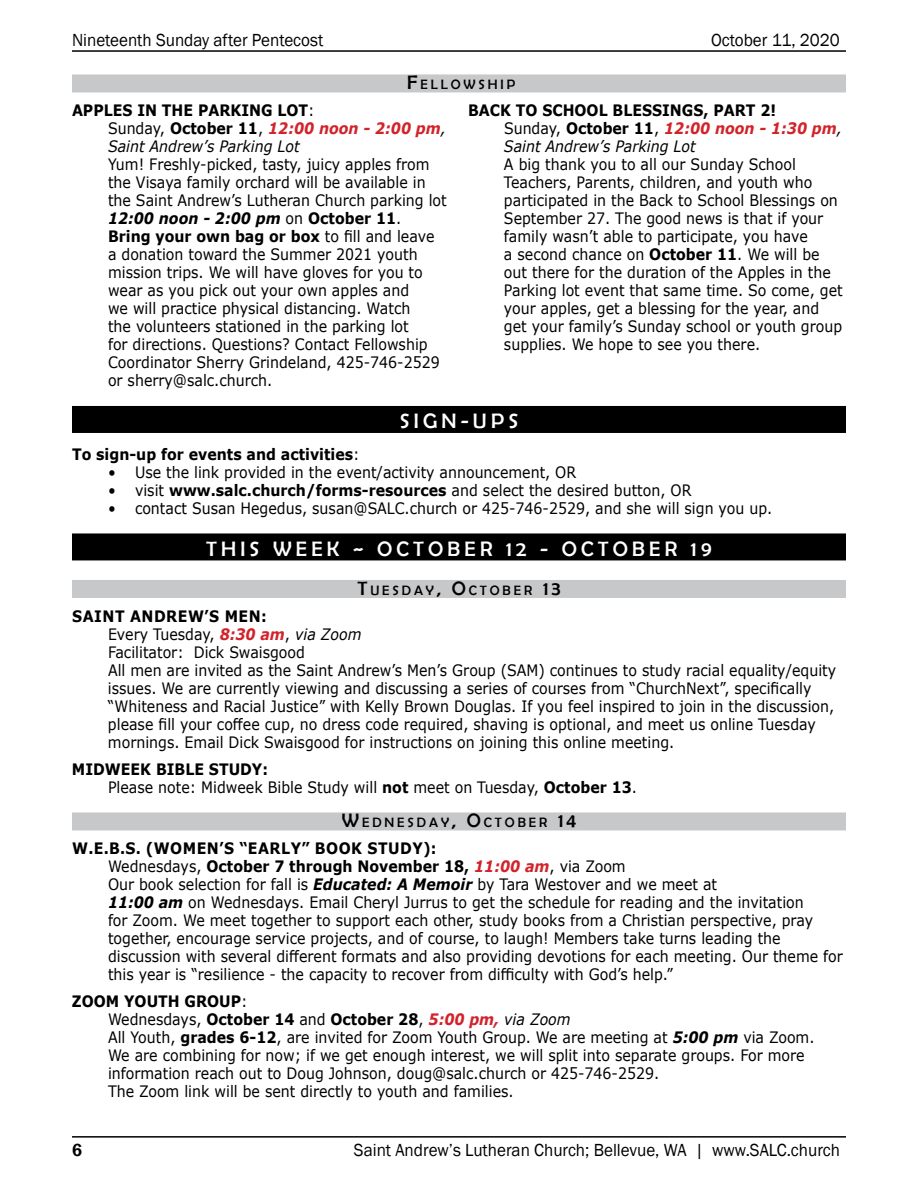
<style>
.page{position:relative;width:918px;height:1188px;background:#fff}
.page>*{position:absolute;margin:0;border:0;box-sizing:border-box;transform-origin:0 0}
.t1{font:21px "Berlin Sans FB";letter-spacing:.2em;color:#fff}
.t2{font:18px "Franklin Gothic";color:#000;scale:.95 1}
.t3{font:600 18px "Franklin Gothic";color:#000;scale:.95 1}
.t4{font:15.75px/18px "Verdana";color:#000;scale:.9 1}
.t5{font:700 15.75px/18px "Verdana";color:#000;scale:.9 1}
.t6{font:13.65px "Berlin Sans FB";letter-spacing:.215em;color:#000}
.s1{font-size:19.5px}
.s2{font-weight:400}
.s3{font-style:italic;color:#d2232a}
.s4{font-weight:400;font-style:italic}
.s5{font-weight:700;font-style:italic}
.s6{font-weight:700}
.s7{font-weight:700;font-style:italic;color:#d2232a}
.s8{font-style:italic}
</style>
<div class="page">
<hr style="left:72px;top:1136px;width:774px;height:2px;background:#000">
<hr style="left:72px;top:50px;width:774px;height:2px;background:#000">
<div style="left:72px;top:74px;width:774px;height:18px;background:#c7c8ca"></div>
<div style="left:72px;top:406px;width:774px;height:27px;background:#000"></div>
<div style="left:72px;top:533px;width:774px;height:27px;background:#000"></div>
<div style="left:72px;top:580px;width:774px;height:18px;background:#c7c8ca"></div>
<div style="left:72px;top:812px;width:774px;height:18px;background:#c7c8ca"></div>
<p class="t2" style="left:72px;top:29px;width:266px">Nineteenth Sunday after Pentecost</p>
<p class="t2" style="left:711px;top:29px;width:137px">October 11, 2020</p>
<p class="t6" style="left:407px;top:77px;width:110px"><span class="s1">F</span>ELLOWSHIP</p>
<p class="t5" style="left:108px;top:101px;width:377px;text-indent:-36px">APPLES IN THE PARKING LOT<span class="s2">:<br>Sunday,</span> October 11<span class="s2">,</span> <span class="s3">12:00 noon - 2:00 pm</span><span class="s4">,<br>Saint Andrew’s Parking Lot</span></p>
<p class="t4" style="left:108px;top:156px;width:378px">Yum! Freshly-picked, tasty, juicy apples from the Visaya family orchard will be available in the Saint Andrew’s Lutheran Church parking lot <span class="s5">12:00 noon - 2:00 pm</span> on <span class="s6">October 11</span>.<br><span class="s6">Bring your own bag or box</span> to fill and leave a donation toward the Summer 2021 youth mission trips. We will have gloves for you to wear as you pick out your own apples and<br>we will practice physical distancing. Watch<br>the volunteers stationed in the parking lot<br>for directions. Questions? Contact Fellowship Coordinator Sherry Grindeland, 425-746-2529 or sherry@salc.church.</p>
<p class="t5" style="left:504px;top:101px;width:377px;text-indent:-36px">BACK TO SCHOOL BLESSINGS, PART 2!<br><span class="s2">Sunday,</span> October 11<span class="s2">,</span> <span class="s3">12:00 noon - 1:30 pm</span><span class="s4">,<br>Saint Andrew’s Parking Lot</span></p>
<p class="t4" style="left:504px;top:156px;width:378px">A big thank you to all our Sunday School Teachers, Parents, children, and youth who participated in the Back to School Blessings on September 27. The good news is that if your family wasn’t able to participate, you have<br>a second chance on <span class="s6">October 11</span>. We will be out there for the duration of the Apples in the Parking lot event that same time. So come, get your apples, get a blessing for the year, and get your family’s Sunday school or youth group supplies. We hope to see you there.</p>
<h1 class="t1" style="left:400px;top:410px;width:120px">SIGN-UPS</h1>
<p class="t5" style="left:72px;top:445px;width:321px">To sign-up for events and activities<span class="s2">:</span></p>
<p class="t4" style="left:108px;top:463px;width:522px">• Use the link provided in the event/activity announcement, OR</p>
<p class="t4" style="left:108px;top:481px;width:650px">• visit <span class="s6">www.salc.church/forms-resources</span> and select the desired button, OR</p>
<p class="t4" style="left:108px;top:499px;width:740px">• contact Susan Hegedus, susan@SALC.church or 425-746-2529, and she will sign you up.</p>
<h1 class="t1" style="left:206px;top:537px;width:507px">THIS WEEK ~ OCTOBER 12 - OCTOBER 19</h1>
<p class="t6" style="left:357px;top:583px;width:205px"><span class="s1">T</span>UES DAY<span class="s1">, O</span>CTOBER <span class="s1">13</span></p>
<p class="t4" style="left:108px;top:607px;width:811px;text-indent:-36px"><span class="s6">SAINT ANDREW’S MEN:<br></span>Every Tuesday, <span class="s7">8:30 am</span>, <span class="s8">via Zoom<br></span>Facilitator: Dick Swaisgood<br>All men are invited as the Saint Andrew’s Men’s Group (SAM) continues to study racial equality/equity issues. We are currently viewing and discussing a series of courses from “ChurchNext”, specifically “Whiteness and Racial Justice” with Kelly Brown Douglas. If you feel inspired to join in the discussion, please fill your coffee cup, no dress code required, shaving is optional, and meet us online Tuesday mornings. Email Dick Swaisgood for instructions on joining this online meeting.</p>
<p class="t4" style="left:108px;top:760px;width:589px;text-indent:-36px"><span class="s6">MIDWEEK BIBLE STUDY:<br></span>Please note: Midweek Bible Study will <span class="s6">not</span> meet on Tuesday, <span class="s6">October 13</span>.</p>
<p class="t6" style="left:342px;top:815px;width:236px"><span class="s1">W</span>EDNES DAY<span class="s1">, O</span>CTOBER <span class="s1">14</span></p>
<p class="t4" style="left:108px;top:840px;width:818px;text-indent:-36px"><span class="s6">W.E.B.S. (WOMEN’S “EARLY” BOOK STUDY):<br></span>Wednesdays, <span class="s6">October 7 through November 18,</span> <span class="s7">11:00 am</span>, via Zoom<br>Our book selection for fall is <span class="s5">Educated: A Memoir</span> by Tara Westover and we meet at<br><span class="s5">11:00 am</span> on Wednesdays. Email Cheryl Jurrus to get the schedule for reading and the invitation<br>for Zoom. We meet together to support each other, study books from a Christian perspective, pray together, encourage service projects, and of course, to laugh! Members take turns leading the discussion with several different formats and also providing devotions for each meeting. Our theme for this year is “resilience - the capacity to recover from difficulty with God’s help.”</p>
<p class="t4" style="left:108px;top:993px;width:787px;text-indent:-36px"><span class="s6">ZOOM YOUTH GROUP</span>:<br>Wednesdays, <span class="s6">October 14</span> and <span class="s6">October 28</span>, <span class="s7">5:00 pm,</span> <span class="s8">via Zoom<br></span>All Youth, <span class="s6">grades 6-12</span>, are invited for Zoom Youth Group. We are meeting at <span class="s5">5:00 pm</span> via Zoom.<br>We are combining for now; if we get enough interest, we will split into separate groups. For more information reach out to Doug Johnson, doug@salc.church or 425-746-2529.<br>The Zoom link will be sent directly to youth and families.</p>
<p class="t3" style="left:72px;top:1138px;width:12px">6</p>
<p class="t2" style="left:354px;top:1138px;width:513px">Saint Andrew’s Lutheran Church; Bellevue, WA | www.SALC.church</p>
</div>
